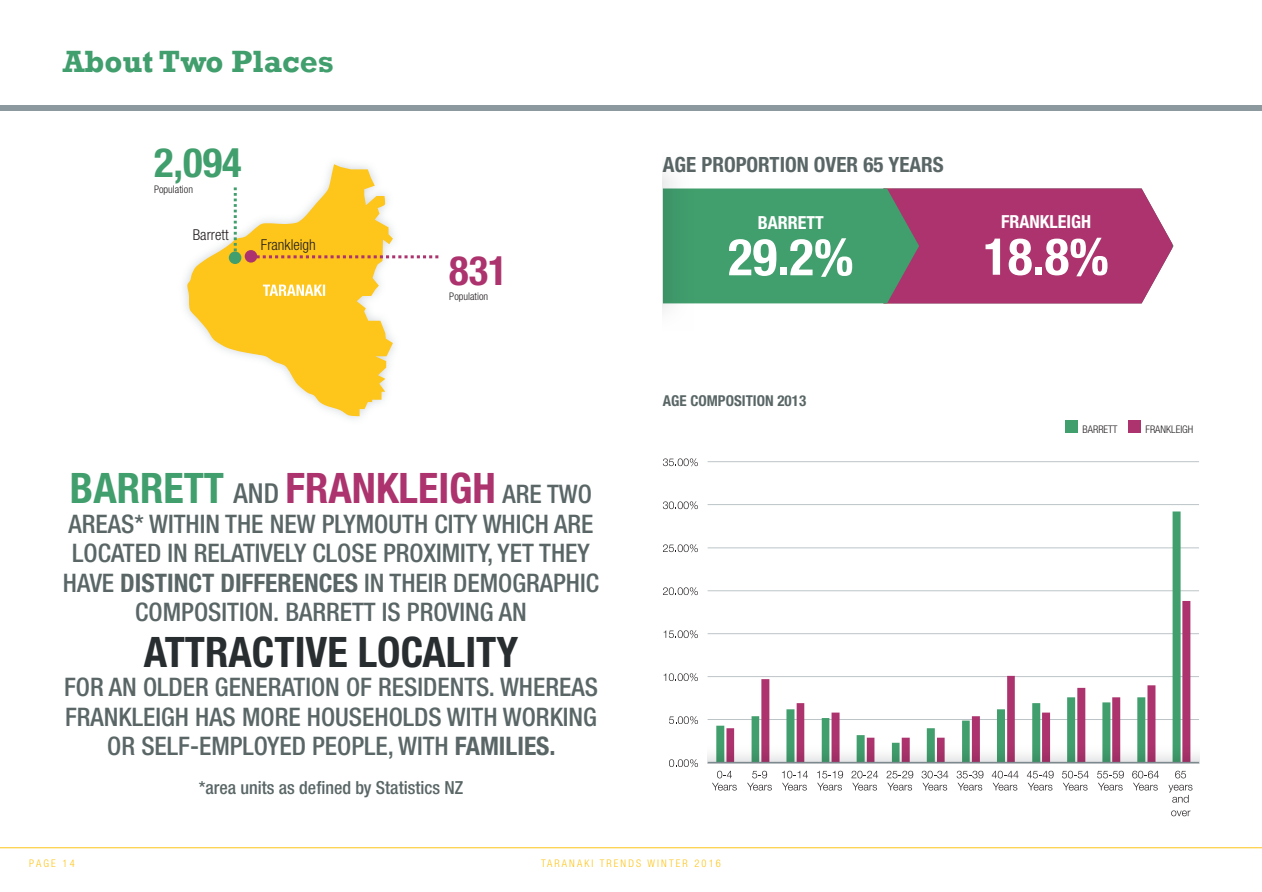
<style>
.page{position:relative;width:1262px;height:892px;background:#fff}
.page>*{position:absolute;margin:0;border:0;box-sizing:border-box;transform-origin:0 0}
.t1{font:700 condensed 51px "Helvetica Neue LT Pro";color:#fff}
.t2{font:700 condensed 42px "Helvetica Neue LT Pro";color:#ac336d}
.t3{font:700 condensed 42px "Helvetica Neue";color:#282d30}
.t4{font:700 condensed 40.5px "Helvetica Neue LT Pro";color:#419e6d}
.t5{font:700 condensed 40.5px "Helvetica Neue LT Pro";color:#ac336d}
.t6{font:700 31.5px "Rockwell";color:#419e6d}
.t7{font:500 condensed 25.5px/29.4px "Helvetica Neue LT Pro";color:#5a6666;text-align:center}
.t8{font:700 condensed 21px "Helvetica Neue LT Pro";color:#5a6666}
.t9{font:500 condensed 18px "Helvetica Neue LT Pro";color:#5a6666}
.t10{font:700 condensed 18px "Helvetica Neue LT Pro";color:#fff}
.t11{font:700 condensed 15px "Helvetica Neue LT Pro";color:#5a6666}
.t12{font:300 condensed 15px "Helvetica Neue LT Pro";color:#231f20}
.t13{font:300 condensed 10.5px "Helvetica Neue LT Pro";color:#231f20}
.t14{font:300 condensed 10.5px "Helvetica Neue LT Pro";letter-spacing:.2em;color:#fec51b}
.s1{color:#419e6d}
.s2{font-weight:500;font-size:27.45px;color:#5a6666}
.s3{font-weight:500;font-size:25.5px;color:#5a6666}
.s4{font-family:"Helvetica Neue";font-weight:700}
</style>
<div class="page">
<hr style="left:0;top:847px;width:1261px;height:1px;background:#fec51b">
<div style="left:0;top:105px;width:1261px;height:6px;background:#8c9aa0"></div>
<div style="left:1064px;top:419px;width:13px;height:13px;background:#419e6d"></div>
<div style="left:1127px;top:419px;width:13px;height:13px;background:#ac336d"></div>
<svg style="left:187px;top:164px;width:206px;height:252px;fill:#fec51b"></svg>
<div style="left:229px;top:251px;width:12px;height:13px;background:#419e6d;border-radius:50%"></div>
<div style="left:245px;top:250px;width:12px;height:12px;background:#ac336d;border-radius:50%"></div>
<svg style="left:263px;top:284px;width:62px;height:12px"></svg>
<svg style="left:257px;top:255px;width:181px;height:3px"></svg>
<svg style="left:234px;top:187px;width:3px;height:65px"></svg>
<svg style="left:696px;top:188px;width:477px;height:115px;background:#806872"></svg>
<svg style="left:662px;top:172px;width:34px;height:139px"></svg>
<hr style="left:707px;top:718px;width:491px;height:1px;background:#bdc4c8">
<hr style="left:707px;top:676px;width:491px;height:1px;background:#bdc4c8">
<hr style="left:707px;top:633px;width:491px;height:1px;background:#bdc4c8">
<hr style="left:707px;top:590px;width:491px;height:1px;background:#bdc4c8">
<hr style="left:707px;top:547px;width:491px;height:1px;background:#bdc4c8">
<hr style="left:707px;top:504px;width:491px;height:1px;background:#bdc4c8">
<hr style="left:707px;top:461px;width:491px;height:1px;background:#bdc4c8">
<svg style="left:716px;top:511px;width:464px;height:230px"></svg>
<svg style="left:726px;top:600px;width:464px;height:141px"></svg>
<svg style="left:669px;top:759px;width:29px;height:7px"></svg>
<svg style="left:669px;top:716px;width:29px;height:8px"></svg>
<svg style="left:663px;top:673px;width:34px;height:8px"></svg>
<svg style="left:663px;top:630px;width:34px;height:8px"></svg>
<svg style="left:663px;top:587px;width:34px;height:8px"></svg>
<svg style="left:663px;top:544px;width:34px;height:8px"></svg>
<svg style="left:663px;top:501px;width:34px;height:8px"></svg>
<svg style="left:663px;top:458px;width:34px;height:8px"></svg>
<svg style="left:712px;top:770px;width:24px;height:20px"></svg>
<svg style="left:747px;top:770px;width:24px;height:20px"></svg>
<svg style="left:782px;top:770px;width:25px;height:20px"></svg>
<svg style="left:817px;top:770px;width:25px;height:20px"></svg>
<svg style="left:851px;top:770px;width:27px;height:20px"></svg>
<svg style="left:886px;top:770px;width:27px;height:20px"></svg>
<svg style="left:921px;top:770px;width:27px;height:20px"></svg>
<svg style="left:956px;top:770px;width:27px;height:20px"></svg>
<svg style="left:991px;top:770px;width:27px;height:20px"></svg>
<svg style="left:1026px;top:770px;width:27px;height:20px"></svg>
<svg style="left:1062px;top:770px;width:26px;height:20px"></svg>
<svg style="left:1097px;top:770px;width:26px;height:20px"></svg>
<svg style="left:1132px;top:770px;width:26px;height:20px"></svg>
<svg style="left:1175px;top:770px;width:10px;height:8px"></svg>
<svg style="left:1168px;top:784px;width:24px;height:18px"></svg>
<svg style="left:1171px;top:810px;width:19px;height:5px"></svg>
<svg style="left:707px;top:741px;width:491px;height:22px"></svg>
<p class="t6" style="left:63px;top:42px;width:272px">About Two Places</p>
<h3 class="t4" style="left:154px;top:138px;width:89px">2,094</h3>
<p class="t13" style="left:154px;top:183px;width:40px">Population</p>
<p class="t12" style="left:193px;top:226px;width:37px">Barrett</p>
<p class="t12" style="left:261px;top:235px;width:56px">Frankleigh</p>
<h3 class="t5" style="left:449px;top:246px;width:60px">831</h3>
<p class="t13" style="left:449px;top:290px;width:40px">Population</p>
<h2 class="t2" style="left:70px;top:463px;width:523px"><span class="s1">BARRETT</span> <span class="s2">AND</span> FRANKLEIGH <span class="s3">ARE TWO</span></h2>
<p class="t7" style="left:63px;top:508px;width:537px">AREAS* WITHIN THE NEW PLYMOUTH CITY WHICH ARE LOCATED IN RELATIVELY CLOSE PROXIMITY, YET THEY HAVE <span class="s4">DISTINCT DIFFERENCES</span> IN THEIR DEMOGRAPHIC COMPOSITION. BARRETT IS PROVING AN</p>
<h2 class="t3" style="left:144px;top:626px;width:376px">ATTRACTIVE LOCALITY</h2>
<p class="t7" style="left:64px;top:671px;width:535px">FOR AN OLDER GENERATION OF RESIDENTS. WHEREAS<br>FRANKLEIGH HAS MORE HOUSEHOLDS WITH WORKING<br>OR SELF-EMPLOYED PEOPLE, WITH <span class="s4">FAMILIES.</span></p>
<p class="t9" style="left:199px;top:776px;width:266px">*AREA UNITS AS DEFINED BY STATISTICS NZ</p>
<p class="t8" style="left:662px;top:152px;width:281px">AGE PROPORTION OVER 65 YEARS</p>
<p class="t10" style="left:757px;top:211px;width:59px">BARR ETT</p>
<h1 class="t1" style="left:728px;top:226px;width:127px">29.2%</h1>
<p class="t11" style="left:662px;top:392px;width:38px">AGE COM</p>
<p class="t11" style="left:717px;top:392px;width:90px">POSITION 2013</p>
<p class="t14" style="left:29px;top:856px;width:47px">PAGE 14</p>
<p class="t14" style="left:541px;top:856px;width:181px">TARANAKI TRENDS WINTER 2016</p>
<p class="t10" style="left:1000px;top:211px;width:11px">FRANK</p>
<p class="t10" style="left:1049px;top:211px;width:26px">LEIGH</p>
<h1 class="t1" style="left:983px;top:225px;width:127px">18.8%</h1>
<p class="t13" style="left:1082px;top:422px;width:27px">Barrett</p>
<p class="t13" style="left:1145px;top:422px;width:49px">Fran kleigh</p>
</div>
